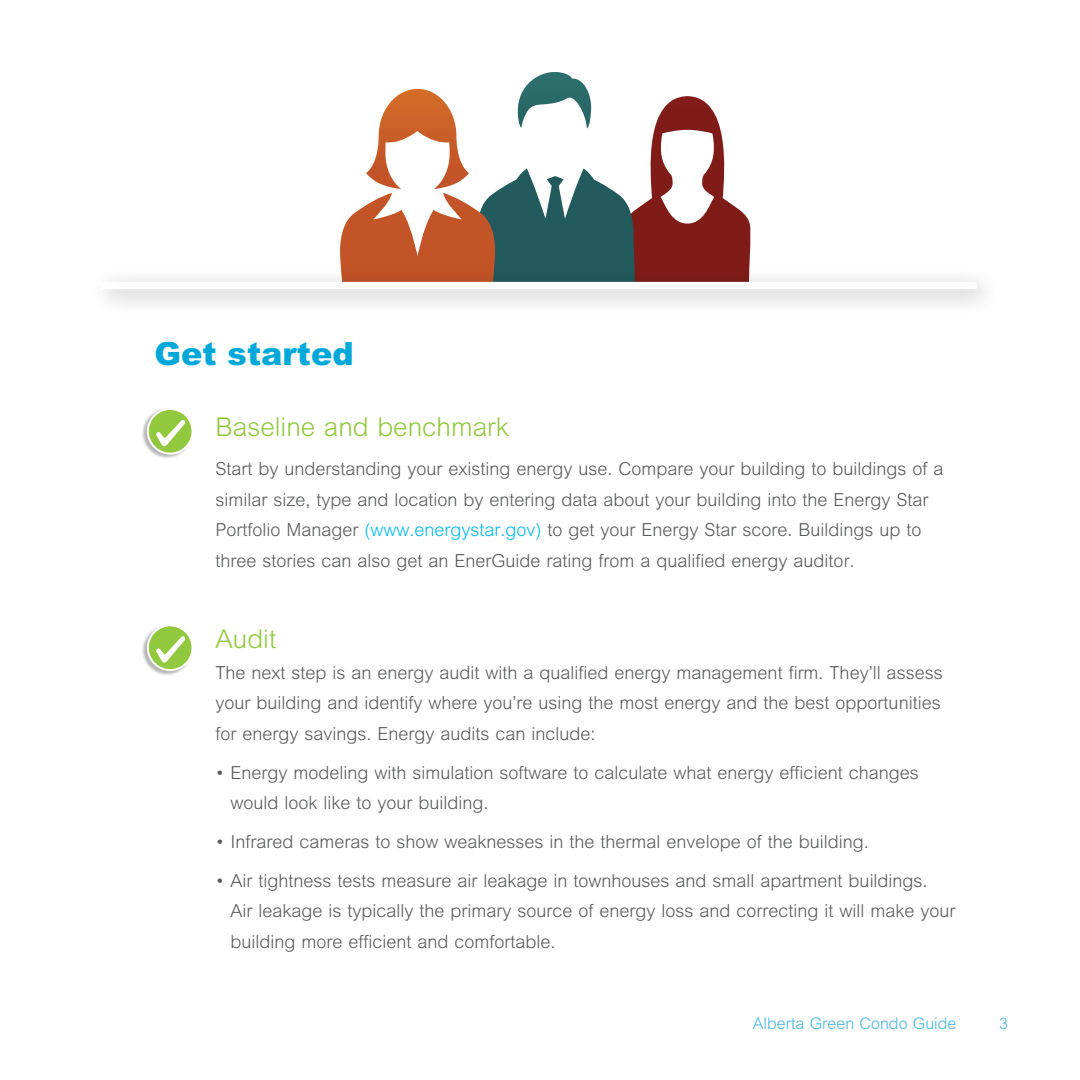
<style>
.page{position:relative;width:1080px;height:1080px;background:#fff}
.page>*{position:absolute;margin:0;border:0;box-sizing:border-box;transform-origin:0 0}
.t1{font:900 32px "M Arial";color:#00a8d9}
.t2{font:300 26px "M Arial";color:#92c83e}
.t3{font:300 18px/30.6px "M Arial";color:#58595b}
.t4{font:300 16px "M Arial";color:#46b5df}
.s1{color:#00b9f1}
</style>
<div class="page">
<svg style="left:340px;top:72px;width:410px;height:196px"></svg>
<div style="left:142px;top:624px;width:51px;height:52px;background:#000;opacity:.29"></div>
<svg style="left:148px;top:625px;width:45px;height:45px"></svg>
<div style="left:147px;top:624px;width:47px;height:47px;border:2px solid #fff;border-radius:50%"></div>
<svg style="left:156px;top:636px;width:30px;height:27px"></svg>
<div style="left:142px;top:408px;width:51px;height:51px;background:#000;opacity:.29"></div>
<svg style="left:148px;top:409px;width:45px;height:45px"></svg>
<div style="left:147px;top:408px;width:47px;height:47px;border:2px solid #fff;border-radius:50%"></div>
<svg style="left:156px;top:419px;width:30px;height:27px"></svg>
<div style="left:88px;top:268px;width:914px;height:47px;background:#000;opacity:.34"></div>
<div style="left:101px;top:282px;width:876px;height:7px;background:#fff"></div>
<h1 class="t1" style="left:155px;top:333px;width:201px">Get started</h1>
<h2 class="t2" style="left:216px;top:412px;width:295px">Baseline and benchmark</h2>
<p class="t3" style="left:216px;top:453px;width:730px">Start by understanding your existing energy use. Compare your building to buildings of a similar size, type and location by entering data about your building into the Energy Star Portfolio Manager <span class="s1">(www.energystar.gov)</span> to get your Energy Star score. Buildings up to three stories can also get an EnerGuide rating from a qualified energy auditor.</p>
<h2 class="t2" style="left:216px;top:624px;width:62px">Audit</h2>
<p class="t3" style="left:216px;top:657px;width:729px;text-align:justify">The next step is an energy audit with a qualified energy management firm. They’ll assess your building and identify where you’re using the most energy and the best opportunities for energy savings. Energy audits can include:</p>
<p class="t3" style="left:231px;top:757px;width:690px;text-indent:-15px">• Energy modeling with simulation software to calculate what energy efficient changes would look like to your building.</p>
<p class="t3" style="left:216px;top:826px;width:655px">• Infrared cameras to show weaknesses in the thermal envelope of the building.</p>
<p class="t3" style="left:231px;top:865px;width:727px;text-indent:-15px">• Air tightness tests measure air leakage in townhouses and small apartment buildings.<br>Air leakage is typically the primary source of energy loss and correcting it will make your building more efficient and comfortable.</p>
<p class="t4" style="left:753px;top:1014px;width:205px">Alberta Green Condo Guide</p>
<p class="t4" style="left:999px;top:1014px;width:10px">3</p>
</div>
